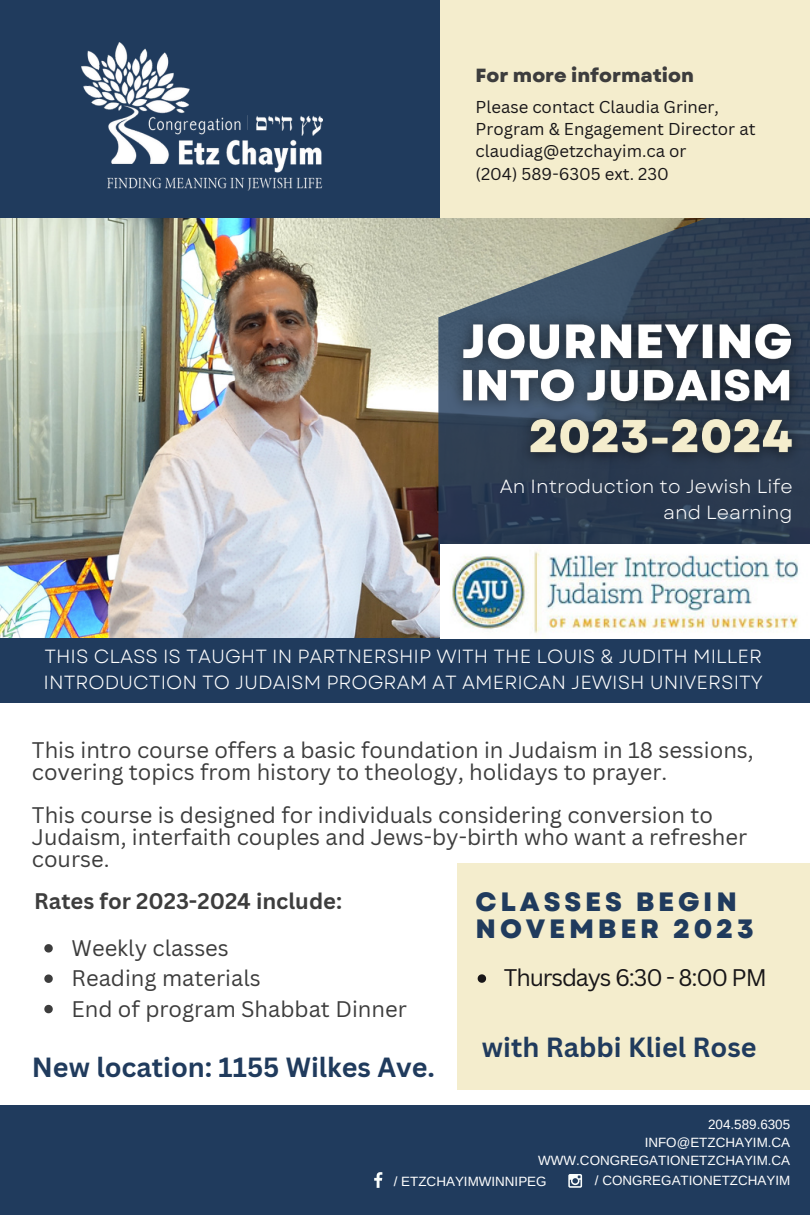
<style>
.page{position:relative;width:810px;height:1215px;background:#fff}
.page>*{position:absolute;margin:0;border:0;box-sizing:border-box;transform-origin:0 0}
.t1{font:700 27px "Canva Sans";color:#203b5d}
.t2{font:800 26.55px "Garet";letter-spacing:.14em;color:#203b5d}
.t3{font:23.4px "Canva Sans";letter-spacing:-.05em;color:#181618}
.t4{font:22.05px/22.1px "Canva Sans";color:#3d3d3d}
.t5{font:700 22.05px "Canva Sans";color:#3d3d3d}
.t6{font:19.12px/26.6px "Garet";color:#fff}
.t7{font:800 19.12px "Garet";color:#3d3d3d}
.t8{font:16.65px/22.3px "Canva Sans";color:#181618}
.t9{font:13.5px "Arimo";color:#fff}
</style>
<div class="page">
<img style="left:0;top:218px;width:438px;height:421px">
<div style="left:0;top:0;width:440px;height:218px;background:#203b5d"></div>
<svg style="left:438px;top:218px;width:372px;height:421px;background:#515c66"></svg>
<div style="left:440px;top:0;width:370px;height:218px;background:#f4edcd"></div>
<div style="left:0;top:639px;width:810px;height:64px;background:#203b5d"></div>
<img style="left:81px;top:42px;width:241px;height:149px">
<img style="left:437px;top:286px;width:373px;height:157px">
<img style="left:508px;top:386px;width:302px;height:108px">
<svg style="left:44px;top:944px;width:9px;height:9px"></svg>
<svg style="left:44px;top:974px;width:9px;height:9px"></svg>
<svg style="left:44px;top:1005px;width:9px;height:8px"></svg>
<img style="left:440px;top:544px;width:370px;height:95px">
<div style="left:457px;top:863px;width:353px;height:227px;background:#f4edcd"></div>
<svg style="left:478px;top:974px;width:8px;height:9px"></svg>
<div style="left:0;top:1106px;width:810px;height:109px;background:#203b5d"></div>
<svg style="left:374px;top:1172px;width:8px;height:16px"></svg>
<svg style="left:568px;top:1174px;width:14px;height:14px"></svg>
<p class="t7" style="left:476px;top:62px;width:220px">For more information</p>
<p class="t8" style="left:476px;top:95px;width:245px">Please contact Claudia Griner,</p>
<p class="t8" style="left:476px;top:117px;width:281px">Program &amp; Engagement Director at claudiag@etzchayim.ca or</p>
<p class="t8" style="left:476px;top:162px;width:195px">(204) 589-6305 ext. 230</p>
<p class="t6" style="left:500px;top:474px;width:294px;line-height:25.4px;text-align:right">An Introduction to Jewish Life and Learning</p>
<p class="t6" style="left:44px;top:643px;width:721px">THIS CLASS IS TAUGHT IN PARTNERSHIP WITH THE LOUIS &amp; JUDITH MILLER<br>INTRODUCTION TO JUDAISM PROGRAM AT AMERICAN JEWISH UNIVERSITY</p>
<p class="t4" style="left:32px;top:738px;width:723px">This intro course offers a basic foundation in Judaism in 18 sessions, covering topics from history to theology, holidays to prayer.</p>
<p class="t4" style="left:32px;top:804px;width:717px">This course is designed for individuals considering conversion to<br>Judaism, interfaith couples and Jews-by-birth who want a refresher course.</p>
<p class="t5" style="left:34px;top:885px;width:309px">Rates for 2023-2024 include:</p>
<p class="t4" style="left:72px;top:936px;width:159px">Weekly classes</p>
<p class="t4" style="left:72px;top:967px;width:191px">Reading materials</p>
<p class="t4" style="left:72px;top:997px;width:337px">End of program Shabbat Dinner</p>
<p class="t1" style="left:32px;top:1048px;width:405px">New location: 1155 Wilkes Ave.</p>
<p class="t2" style="left:476px;top:883px;width:263px">CLASSES BEGIN</p>
<p class="t2" style="left:476px;top:910px;width:280px">NOVEMBER 2023</p>
<p class="t3" style="left:504px;top:961px;width:264px">Thursdays 6:30 - 8:00 PM</p>
<p class="t1" style="left:482px;top:1028px;width:276px">with Rabbi Kliel Rose</p>
<p class="t9" style="left:708px;top:1117px;width:84px">204.589.6305</p>
<p class="t9" style="left:645px;top:1135px;width:147px">INFO@ETZCHAYIM.CA</p>
<p class="t9" style="left:538px;top:1152px;width:253px">WWW.CONGREGATIONETZCHAYIM.CA</p>
<p class="t9" style="left:394px;top:1174px;width:154px">/ ETZCHAYIMWINNIPEG</p>
<p class="t9" style="left:595px;top:1173px;width:197px">/ CONGREGATIONETZCHAYIM</p>
</div>
